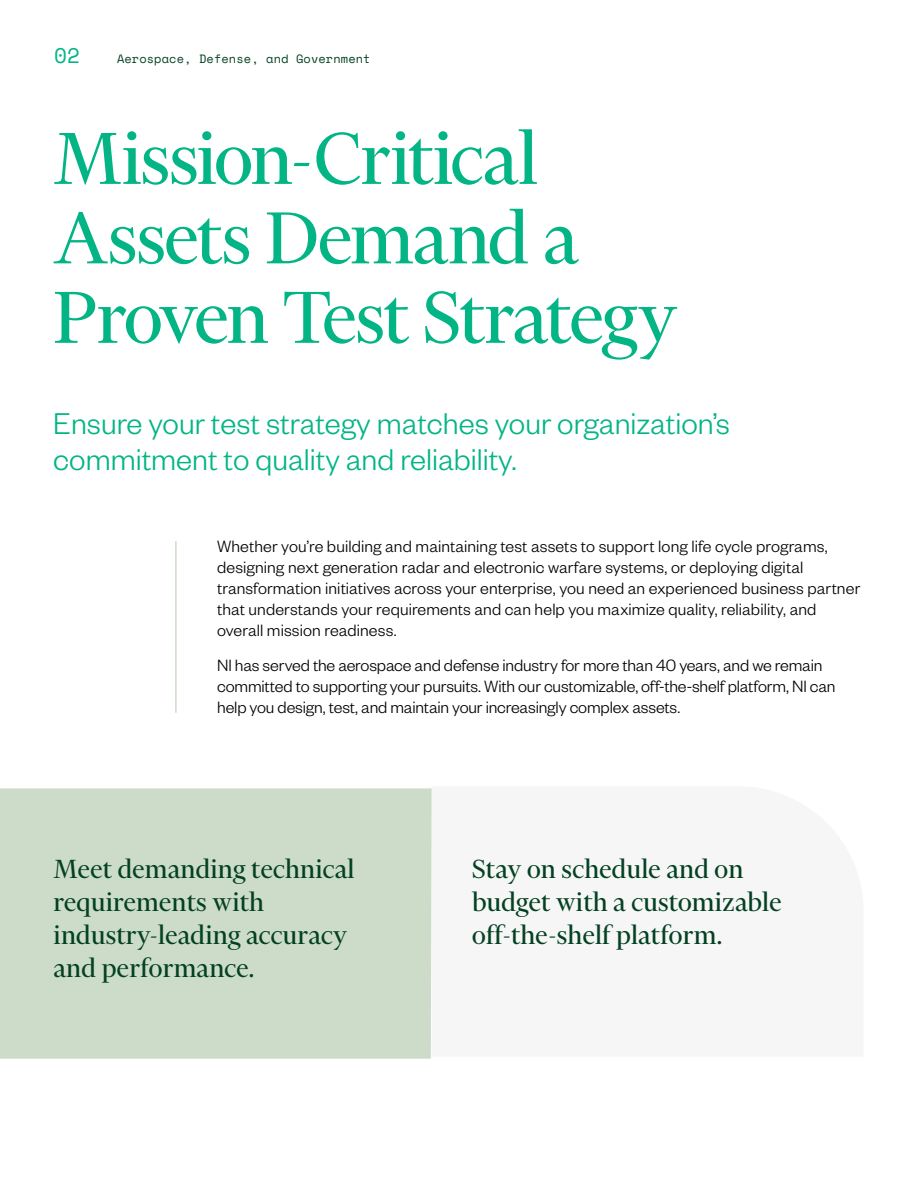
<style>
.page{position:relative;width:918px;height:1188px;background:#fff}
.page>*{position:absolute;margin:0;border:0;box-sizing:border-box;transform-origin:0 0}
.t1{font:84px/79.5px "Financier Display";letter-spacing:-.015em;color:#03b585}
.t2{font:300 33px/36px "Founders Grotesk";color:#03b585}
.t3{font:30px/33px "Financier Display";letter-spacing:.01em;color:#044123}
.t4{font:21px "Space Mono";color:#03b585}
.t5{font:300 18px/21px "Founders Grotesk";letter-spacing:.005em;color:#000}
.t6{font:12px "Space Mono";letter-spacing:.01em;color:#044123}
</style>
<div class="page">
<div style="left:0;top:788px;width:432px;height:271px;background:#ccdcc8"></div>
<hr style="left:175px;top:541px;width:2px;height:172px;background:#ccdcc8">
<p class="t4" style="left:54px;top:40px;width:27px">02</p>
<p class="t6" style="left:117px;top:50px;width:255px">Aerospace, Defense, and Government</p>
<h1 class="t1" style="left:54px;top:118px;width:625px">Mission-Critical<br>Assets Demand a<br>Proven Test Strategy</h1>
<h2 class="t2" style="left:53px;top:403px;width:678px">Ensure your test strategy matches your organization’s commitment to quality and reliability.</h2>
<p class="t5" style="left:217px;top:535px;width:645px">Whether you’re building and maintaining test assets to support long life cycle programs, designing next generation radar and electronic warfare systems, or deploying digital transformation initiatives across your enterprise, you need an experienced business partner that understands your requirements and can help you maximize quality, reliability, and overall mission readiness.</p>
<p class="t5" style="left:217px;top:654px;width:620px">NI has served the aerospace and defense industry for more than 40 years, and we remain committed to supporting your pursuits. With our customizable, off-the-shelf platform, NI can help you design, test, and maintain your increasingly complex assets.</p>
<h3 class="t3" style="left:54px;top:852px;width:302px">Meet demanding technical requirements with industry-leading accuracy and performance.</h3>
<h3 class="t3" style="left:472px;top:852px;width:311px">Stay on schedule and on budget with a customizable off-the-shelf platform.</h3>
</div>
